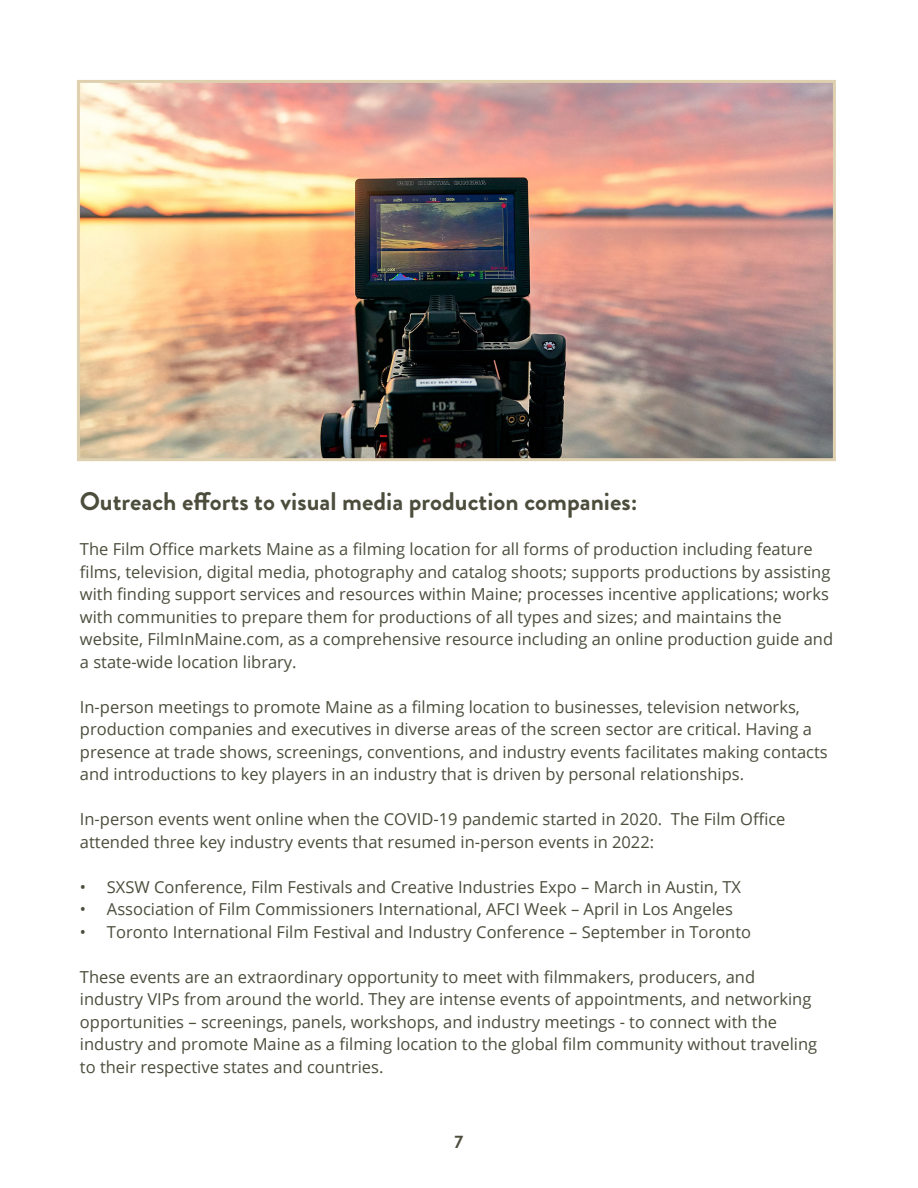
<style>
.page{position:relative;width:918px;height:1188px;background:#fff}
.page>*{position:absolute;margin:0;border:0;box-sizing:border-box;transform-origin:0 0}
.t1{font:700 25.5px "Brandon Grotesque";color:#4c4d3c}
.t2{font:700 18px "Brandon Grotesque";color:#4c4d3c}
.t3{font:16.5px/22.5px "Open Sans";color:#4c4d3c}
</style>
<div class="page">
<img style="left:81px;top:84px;width:751px;height:373px">
<div style="left:77px;top:80px;width:759px;height:381px;border:3px solid #dfd0af"></div>
<p class="t1" style="left:80px;top:484px;width:559px">Outreach efforts to visual media production companies:</p>
<p class="t3" style="left:80px;top:538px;width:755px">The Film Office markets Maine as a filming location for all forms of production including feature films, television, digital media, photography and catalog shoots; supports productions by assisting with finding support services and resources within Maine; processes incentive applications; works with communities to prepare them for productions of all types and sizes; and maintains the website, FilmInMaine.com, as a comprehensive resource including an online production guide and a state-wide location library.</p>
<p class="t3" style="left:80px;top:695px;width:749px">In-person meetings to promote Maine as a filming location to businesses, television networks, production companies and executives in diverse areas of the screen sector are critical. Having a presence at trade shows, screenings, conventions, and industry events facilitates making contacts and introductions to key players in an industry that is driven by personal relationships.</p>
<p class="t3" style="left:80px;top:808px;width:707px">In-person events went online when the COVID-19 pandemic started in 2020. The Film Office attended three key industry events that resumed in-person events in 2022:</p>
<p class="t3" style="left:80px;top:875px;width:663px">• SXSW Conference, Film Festivals and Creative Industries Expo – March in Austin, TX</p>
<p class="t3" style="left:80px;top:898px;width:655px">• Association of Film Commissioners International, AFCI Week – April in Los Angeles</p>
<p class="t3" style="left:80px;top:920px;width:673px">• Toronto International Film Festival and Industry Conference – September in Toronto</p>
<p class="t3" style="left:80px;top:965px;width:739px">These events are an extraordinary opportunity to meet with filmmakers, producers, and industry VIPs from around the world. They are intense events of appointments, and networking opportunities – screenings, panels, workshops, and industry meetings - to connect with the industry and promote Maine as a filming location to the global film community without traveling to their respective states and countries.</p>
<p class="t2" style="left:455px;top:1129px;width:10px">7</p>
</div>
